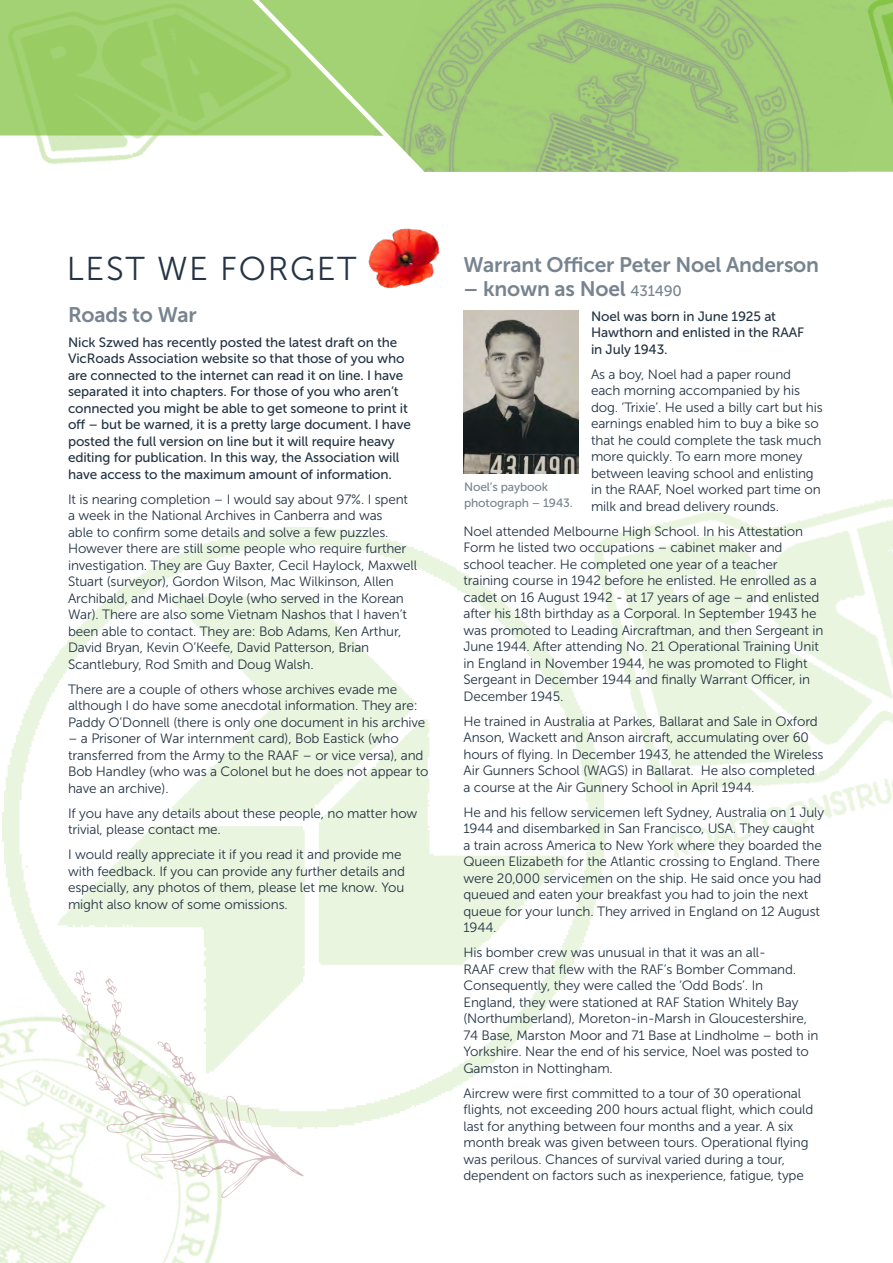
<style>
.page{position:relative;width:893px;height:1263px;background:#fff}
.page>*{position:absolute;margin:0;border:0;box-sizing:border-box;transform-origin:0 0}
.t1{font:33px "Museo Sans 300";letter-spacing:.05em;color:#243444}
.t2{font:21px "Museo Sans 700";letter-spacing:-.01em;color:#77848f}
.t3{font:13.5px/16.5px "Museo Sans 300";letter-spacing:-.01em;color:#243444}
.t4{font:13.5px/16.5px "Museo Sans 500";letter-spacing:-.01em;color:#243444}
.t5{font:12px/16.5px "Museo Sans 500";letter-spacing:-.01em;color:#77848f}
.s1{font-family:"Museo Sans 500";font-size:15px}
</style>
<div class="page">
<svg style="left:0;top:0;width:229px;height:165px;background:#acd681"></svg>
<img style="left:428px;top:0;width:465px;height:172px">
<svg style="left:229px;top:0;width:199px;height:172px"></svg>
<img style="left:2px;top:527px;width:600px;height:602px">
<img style="left:0;top:948px;width:222px;height:315px">
<img style="left:545px;top:398px;width:348px;height:477px">
<img style="left:368px;top:228px;width:72px;height:61px">
<img style="left:463px;top:311px;width:115px;height:163px">
<svg style="left:62px;top:970px;width:241px;height:228px"></svg>
<svg style="left:211px;top:904px;width:116px;height:121px"></svg>
<h1 class="t1" style="left:67px;top:250px;width:291px">LEST WE FORGET</h1>
<h2 class="t2" style="left:68px;top:303px;width:130px">Roads to War</h2>
<p class="t4" style="left:68px;top:334px;width:344px">Nick Szwed has recently posted the latest draft on the VicRoads Association website so that those of you who are connected to the internet can read it on line. I have separated it into chapters. For those of you who aren’t connected you might be able to get someone to print it off – but be warned, it is a pretty large document. I have posted the full version on line but it will require heavy editing for publication. In this way, the Association will have access to the maximum amount of information.</p>
<p class="t3" style="left:68px;top:491px;width:351px">It is nearing completion – I would say about 97%. I spent a week in the National Archives in Canberra and was<br>able to confirm some details and solve a few puzzles.<br>However there are still some people who require further investigation. They are Guy Baxter, Cecil Haylock, Maxwell Stuart (surveyor), Gordon Wilson, Mac Wilkinson, Allen Archibald, and Michael Doyle (who served in the Korean War). There are also some Vietnam Nashos that I haven’t been able to contact. They are: Bob Adams, Ken Arthur, David Bryan, Kevin O’Keefe, David Patterson, Brian Scantlebury, Rod Smith and Doug Walsh.</p>
<p class="t3" style="left:68px;top:681px;width:359px">There are a couple of others whose archives evade me although I do have some anecdotal information. They are:<br>Paddy O’Donnell (there is only one document in his archive</p>
<p class="t3" style="left:68px;top:730px;width:362px">– a Prisoner of War internment card), Bob Eastick (who transferred from the Army to the RAAF – or vice versa), and Bob Handley (who was a Colonel but he does not appear to have an archive).</p>
<p class="t3" style="left:68px;top:805px;width:351px">If you have any details about these people, no matter how trivial, please contact me.</p>
<p class="t3" style="left:68px;top:846px;width:338px">I would really appreciate it if you read it and provide me with feedback. If you can provide any further details and especially, any photos of them, please let me know. You might also know of some omissions.</p>
<h2 class="t2" style="left:463px;top:253px;width:357px">Warrant Officer Peter Noel Anderson</h2>
<h2 class="t2" style="left:463px;top:277px;width:220px">– known as Noel <span class="s1">431490</span></h2>
<p class="t4" style="left:591px;top:308px;width:215px">Noel was born in June 1925 at<br>Hawthorn and enlisted in the RAAF in July 1943.</p>
<p class="t3" style="left:591px;top:366px;width:233px">As a boy, Noel had a paper round each morning accompanied by his dog. ‘Trixie’. He used a billy cart but his earnings enabled him to buy a bike so that he could complete the task much more quickly. To earn more money between leaving school and enlisting in the RAAF, Noel worked part time on milk and bread delivery rounds.</p>
<p class="t3" style="left:463px;top:523px;width:361px">Noel attended Melbourne High School. In his Attestation Form he listed two occupations – cabinet maker and school teacher. He completed one year of a teacher training course in 1942 before he enlisted. He enrolled as a cadet on 16 August 1942 - at 17 years of age – and enlisted after his 18th birthday as a Corporal. In September 1943 he was promoted to Leading Aircraftman, and then Sergeant in June 1944. After attending No. 21 Operational Training Unit in England in November 1944, he was promoted to Flight Sergeant in December 1944 and finally Warrant Officer, in December 1945.</p>
<p class="t3" style="left:463px;top:713px;width:362px">He trained in Australia at Parkes, Ballarat and Sale in Oxford Anson, Wackett and Anson aircraft, accumulating over 60 hours of flying. In December 1943, he attended the Wireless Air Gunners School (WAGS) in Ballarat. He also completed a course at the Air Gunnery School in April 1944.</p>
<p class="t3" style="left:463px;top:804px;width:362px">He and his fellow servicemen left Sydney, Australia on 1 July 1944 and disembarked in San Francisco, USA. They caught a train across America to New York where they boarded the Queen Elizabeth for the Atlantic crossing to England. There were 20,000 servicemen on the ship. He said once you had queued and eaten your breakfast you had to join the next queue for your lunch. They arrived in England on 12 August 1944.</p>
<p class="t3" style="left:463px;top:944px;width:356px">His bomber crew was unusual in that it was an all-<br>RAAF crew that flew with the RAF’s Bomber Command.<br>Consequently, they were called the ‘Odd Bods’. In England, they were stationed at RAF Station Whitely Bay (Northumberland), Moreton-in-Marsh in Gloucestershire, 74 Base, Marston Moor and 71 Base at Lindholme – both in Yorkshire. Near the end of his service, Noel was posted to Gamston in Nottingham.</p>
<p class="t3" style="left:463px;top:1085px;width:351px">Aircrew were first committed to a tour of 30 operational flights, not exceeding 200 hours actual flight, which could last for anything between four months and a year. A six month break was given between tours. Operational flying was perilous. Chances of survival varied during a tour, dependent on factors such as inexperience, fatigue, type</p>
<p class="t5" style="left:464px;top:478px;width:110px">Noel’s paybook photograph – 1943.</p>
</div>
